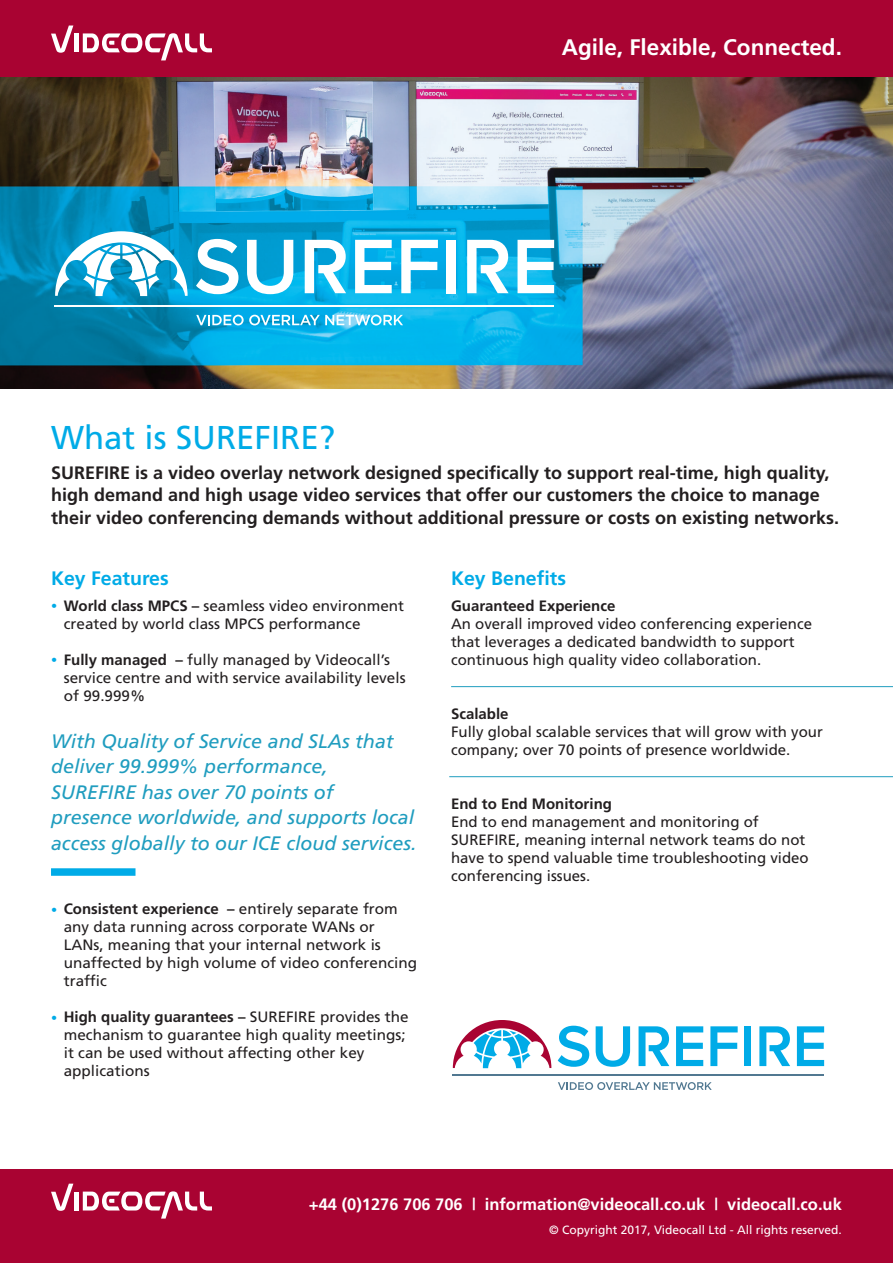
<style>
.page{position:relative;width:893px;height:1263px;background:#fff}
.page>*{position:absolute;margin:0;border:0;box-sizing:border-box;transform-origin:0 0}
.t1{font:33px "Frutiger";color:#00abe7}
.t2{font:700 22.5px "Frutiger";color:#fff}
.t3{font:italic 19.5px/25.5px "Frutiger";color:#209dbf}
.t4{font:700 19.5px "Frutiger";color:#00abe7}
.t5{font:700 18px/22.5px "Frutiger";color:#231f20}
.t6{font:700 16.5px "Frutiger";color:#fff}
.t7{font:15px/18px "Frutiger";color:#231f20}
.t8{font:700 15px "Frutiger";color:#231f20}
.t9{font:12px "Frutiger";color:#fff}
.s1{font-size:12px;color:#00abe7}
.s2{font-weight:700}
</style>
<div class="page">
<img style="left:0;top:77px;width:893px;height:311px">
<div style="left:0;top:0;width:893px;height:77px;background:#a90332"></div>
<svg style="left:51px;top:26px;width:22px;height:27px"></svg>
<div style="left:74px;top:33px;width:5px;height:19px;background:#fff"></div>
<svg style="left:83px;top:33px;width:129px;height:27px"></svg>
<hr style="left:451px;top:686px;width:442px;height:1px;background:#209dbf">
<div style="left:0;top:1169px;width:893px;height:94px;background:#a90332"></div>
<svg style="left:51px;top:1183px;width:22px;height:28px"></svg>
<div style="left:74px;top:1191px;width:5px;height:19px;background:#fff"></div>
<svg style="left:83px;top:1191px;width:129px;height:27px"></svg>
<div style="left:51px;top:868px;width:84px;height:8px;background:#00abe7"></div>
<hr style="left:449px;top:776px;width:444px;height:1px;background:#209dbf">
<svg style="left:558px;top:1026px;width:31px;height:41px"></svg>
<svg style="left:596px;top:1026px;width:34px;height:41px"></svg>
<svg style="left:676px;top:1026px;width:27px;height:40px"></svg>
<svg style="left:710px;top:1026px;width:28px;height:40px"></svg>
<div style="left:744px;top:1026px;width:7px;height:40px;background:#00abe7"></div>
<svg style="left:797px;top:1026px;width:27px;height:40px"></svg>
<hr style="left:453px;top:1075px;width:371px;height:1px;background:#517891">
<svg style="left:558px;top:1082px;width:154px;height:8px"></svg>
<svg style="left:759px;top:1026px;width:31px;height:40px"></svg>
<svg style="left:639px;top:1026px;width:30px;height:40px"></svg>
<svg style="left:453px;top:1020px;width:98px;height:48px"></svg>
<svg style="left:196px;top:239px;width:42px;height:55px"></svg>
<svg style="left:247px;top:240px;width:46px;height:54px"></svg>
<svg style="left:355px;top:240px;width:37px;height:53px"></svg>
<svg style="left:401px;top:240px;width:37px;height:53px"></svg>
<div style="left:446px;top:240px;width:10px;height:53px;background:#fff"></div>
<svg style="left:517px;top:240px;width:37px;height:53px"></svg>
<hr style="left:55px;top:305px;width:499px;height:1px;background:#fff">
<svg style="left:196px;top:315px;width:207px;height:10px"></svg>
<svg style="left:467px;top:240px;width:42px;height:53px"></svg>
<svg style="left:305px;top:240px;width:41px;height:53px"></svg>
<svg style="left:55px;top:231px;width:133px;height:65px"></svg>
<h2 class="t2" style="left:562px;top:34px;width:282px">Agile, Flexible, Connected.</h2>
<h1 class="t1" style="left:51px;top:418px;width:286px">What is SUREFIRE?</h1>
<p class="t5" style="left:51px;top:461px;width:790px">SUREFIRE is a video overlay network designed specifically to support real-time, high quality, high demand and high usage video services that offer our customers the choice to manage their video conferencing demands without additional pressure or costs on existing networks.</p>
<h3 class="t4" style="left:51px;top:567px;width:119px">Key Features</h3>
<p class="t7" style="left:64px;top:596px;width:342px;text-indent:-13px"><span class="s1">•</span> <span class="s2">World class MPCS –</span> seamless video environment created by world class MPCS performance</p>
<p class="t7" style="left:64px;top:650px;width:343px;text-indent:-13px"><span class="s1">•</span> <span class="s2">Fully managed –</span> fully managed by Videocall’s service centre and with service availability levels of 99.999%</p>
<h3 class="t3" style="left:51px;top:728px;width:367px">With Quality of Service and SLAs that deliver 99.999% performance, SUREFIRE has over 70 points of presence worldwide, and supports local access globally to our ICE cloud services.</h3>
<p class="t7" style="left:64px;top:900px;width:355px;text-indent:-13px"><span class="s1">•</span> <span class="s2">Consistent experience –</span> entirely separate from any data running across corporate WANs or LANs, meaning that your internal network is unaffected by high volume of video conferencing traffic</p>
<p class="t7" style="left:64px;top:1008px;width:346px;text-indent:-13px"><span class="s1">•</span> <span class="s2">High quality guarantees –</span> SUREFIRE provides the mechanism to guarantee high quality meetings; it can be used without affecting other key applications</p>
<h3 class="t4" style="left:451px;top:567px;width:116px">Key Benefits</h3>
<p class="t8" style="left:451px;top:597px;width:166px">Guaranteed Experience</p>
<p class="t7" style="left:451px;top:614px;width:362px">An overall improved video conferencing experience that leverages a dedicated bandwidth to support continuous high quality video collaboration.</p>
<p class="t8" style="left:451px;top:705px;width:59px">Scalable</p>
<p class="t7" style="left:451px;top:722px;width:373px">Fully global scalable services that will grow with your company; over 70 points of presence worldwide.</p>
<p class="t8" style="left:451px;top:795px;width:162px">End to End Monitoring</p>
<p class="t7" style="left:451px;top:812px;width:359px">End to end management and monitoring of SUREFIRE, meaning internal network teams do not have to spend valuable time troubleshooting video conferencing issues.</p>
<p class="t6" style="left:309px;top:1195px;width:534px">+44 (0)1276 706 706 | information@videocall.co.uk | videocall.co.uk</p>
<p class="t9" style="left:549px;top:1223px;width:294px">© Copyright 2017, Videocall Ltd - All rights reserved.</p>
</div>
